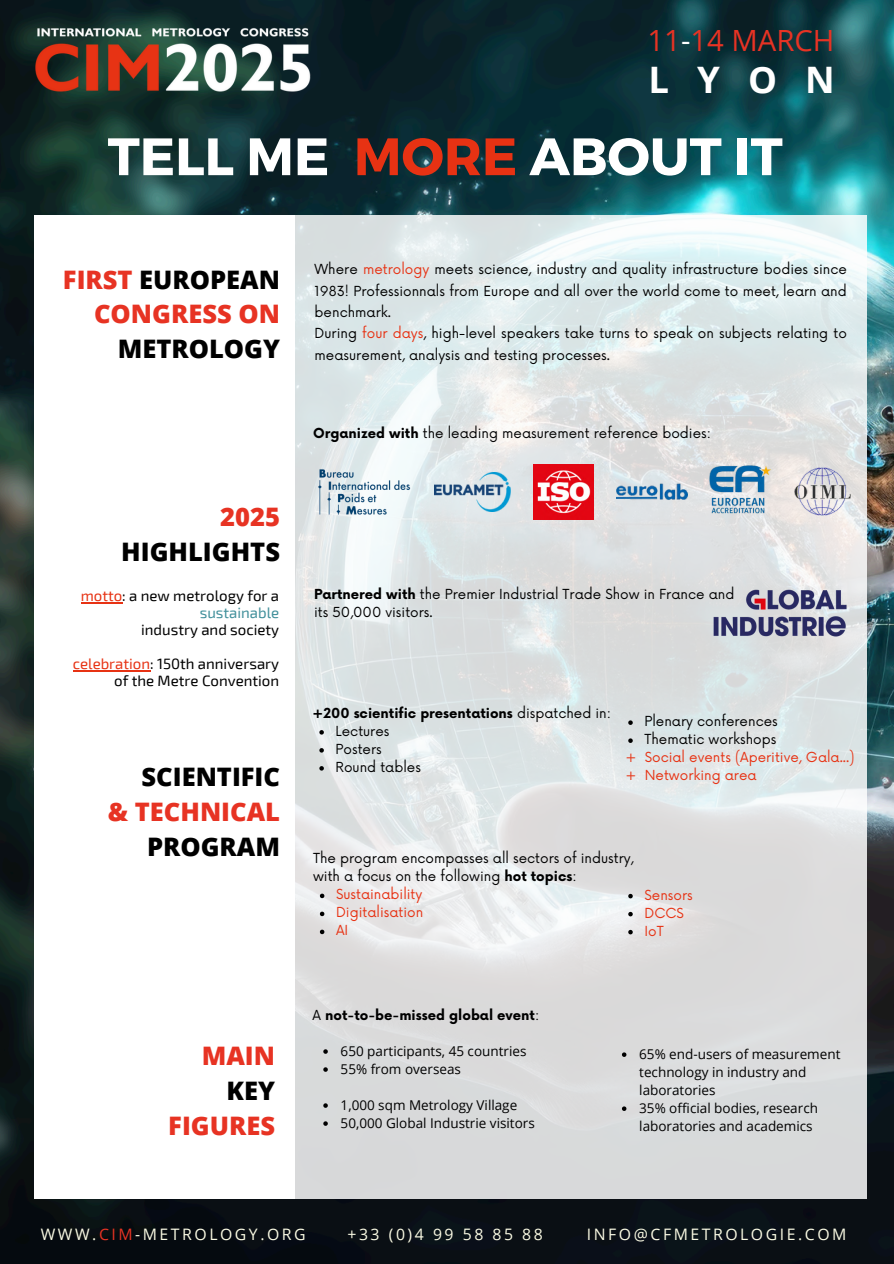
<style>
.page{position:relative;width:894px;height:1264px;background:#fff}
.page>*{position:absolute;margin:0;border:0;box-sizing:border-box;transform-origin:0 0}
.t1{font:700 52.5px "Montserrat";color:#fff}
.t2{font:700 36.45px "Open Sans";color:#fff}
.t3{font:29.25px "Open Sans";color:#e73324}
.t4{font:800 25.5px/34.8px "Open Sans";color:#000;text-align:right}
.t5{font:800 25.5px/34.8px "Open Sans";color:#e73323;text-align:right}
.t6{font:15.75px "Open Sans";letter-spacing:.16em;color:#fbfbe4}
.t7{font:15px/16.8px "Exo 2";color:#000;text-align:right}
.t8{font:13.5px/21.3px "Now";color:#000}
.t9{font:13.5px/18px "Open Sans";color:#000}
.t10{font:13.5px "Now";color:#e73213}
.t11{font:700 13.5px "Now";color:#000}
.s1{color:#fff}
.s2{color:#e73213}
.s3{color:#e73323}
.s4{color:#42909b}
.s5{color:#000}
.s6{color:#e73314}
.s7{font-weight:700}
.s8{font-weight:400}
</style>
<div class="page">
<img style="left:0;top:0;width:893px;height:1263px">
<img style="left:3px;top:17px;width:341px;height:91px">
<svg style="left:295px;top:215px;width:571px;height:983px;fill:#dbe0e1"></svg>
<img style="left:434px;top:472px;width:76px;height:39px">
<img style="left:794px;top:467px;width:56px;height:49px">
<img style="left:707px;top:459px;width:64px;height:65px">
<div style="left:34px;top:215px;width:261px;height:983px;background:#fff"></div>
<img style="left:711px;top:587px;width:137px;height:54px">
<img style="left:316px;top:468px;width:95px;height:47px">
<img style="left:616px;top:462px;width:71px;height:57px">
<img style="left:533px;top:464px;width:60px;height:55px">
<svg style="left:323px;top:1049px;width:5px;height:4px"></svg>
<svg style="left:323px;top:1067px;width:5px;height:4px"></svg>
<svg style="left:323px;top:1103px;width:5px;height:4px"></svg>
<svg style="left:323px;top:1121px;width:5px;height:4px"></svg>
<hr style="left:81px;top:602px;width:41px;height:1px;background:#e73213">
<hr style="left:73px;top:670px;width:77px;height:1px;background:#e73213">
<svg style="left:319px;top:730px;width:5px;height:4px"></svg>
<svg style="left:319px;top:748px;width:5px;height:4px"></svg>
<svg style="left:319px;top:766px;width:5px;height:4px"></svg>
<svg style="left:628px;top:720px;width:4px;height:5px"></svg>
<svg style="left:628px;top:738px;width:4px;height:5px"></svg>
<svg style="left:320px;top:893px;width:4px;height:5px"></svg>
<svg style="left:320px;top:911px;width:4px;height:5px"></svg>
<svg style="left:320px;top:929px;width:4px;height:5px"></svg>
<svg style="left:628px;top:893px;width:4px;height:5px"></svg>
<svg style="left:628px;top:911px;width:4px;height:5px"></svg>
<svg style="left:628px;top:929px;width:4px;height:5px"></svg>
<svg style="left:621px;top:1052px;width:5px;height:4px"></svg>
<svg style="left:621px;top:1106px;width:5px;height:4px"></svg>
<p class="t3" style="left:647px;top:20px;width:188px">11<span class="s1">-</span>14 MARCH</p>
<p class="t2" style="left:648px;top:54px;width:188px">LYON</p>
<p class="t1" style="left:108px;top:122px;width:676px">TELL ME <span class="s2">MORE</span> ABOUT IT</p>
<h4 class="t4" style="left:63px;top:261px;width:218px"><span class="s3">FIRST</span> EUROPEAN<br><span class="s3">CONGRESS ON<br></span>METROLOGY</h4>
<p class="t4" style="left:121px;top:499px;width:160px"><span class="s3">2025<br></span>HIGHLIGHTS</p>
<p class="t7" style="left:81px;top:587px;width:200px"><span class="s2">motto</span>: a new metrology for a <span class="s4">sustainable<br></span>industry and society</p>
<p class="t7" style="left:73px;top:654px;width:208px"><span class="s2">celebration</span>: 150th anniversary of the Metre Convention</p>
<p class="t4" style="left:108px;top:758px;width:174px">SCIENTIFIC<br><span class="s3">&amp; TECHNICAL<br></span>PROGRAM</p>
<p class="t5" style="left:168px;top:1038px;width:108px">MAIN<br><span class="s5">KEY<br></span>FIGURES</p>
<p class="t8" style="left:314px;top:259px;width:533px;text-align:justify">Where <span class="s6">metrology</span> meets science, industry and quality infrastructure bodies since 1983! Professionnals from Europe and all over the world come to meet, learn and benchmark.</p>
<p class="t8" style="left:314px;top:323px;width:533px">During <span class="s2">four days</span>, high-level speakers take turns to speak on subjects relating to measurement, analysis and testing processes.</p>
<p class="t8" style="left:313px;top:423px;width:399px"><span class="s7">Organized with</span> the leading measurement reference bodies:</p>
<p class="t8" style="left:314px;top:586px;width:421px;line-height:18px"><span class="s7">Partnered with</span> the Premier Industrial Trade Show in France and its 50,000 visitors.</p>
<p class="t11" style="left:312px;top:705px;width:300px">+200 scientific presentations <span class="s8">dispatched in:</span></p>
<p class="t8" style="left:335px;top:721px;width:55px">Lectures</p>
<p class="t8" style="left:335px;top:739px;width:48px">Posters</p>
<p class="t8" style="left:335px;top:757px;width:87px">Round tables</p>
<p class="t8" style="left:644px;top:711px;width:135px">Plenary conferences</p>
<p class="t8" style="left:644px;top:729px;width:133px">Thematic workshops</p>
<p class="t10" style="left:625px;top:749px;width:13px">+</p>
<p class="t10" style="left:644px;top:749px;width:211px">Social events (Aperitive, Gala...)</p>
<p class="t10" style="left:625px;top:767px;width:132px">+ Networking area</p>
<p class="t8" style="left:313px;top:848px;width:322px">The program encompasses all sectors of industry,</p>
<p class="t8" style="left:313px;top:866px;width:265px">with a focus on the following <span class="s7">hot topics</span>:</p>
<p class="t10" style="left:336px;top:886px;width:88px">Sustainability</p>
<p class="t10" style="left:336px;top:904px;width:89px">Digitalisation</p>
<p class="t10" style="left:336px;top:922px;width:14px">AI</p>
<p class="t10" style="left:644px;top:887px;width:50px">Sensors</p>
<p class="t10" style="left:644px;top:905px;width:41px">DCCS</p>
<h5 class="t10" style="left:644px;top:923px;width:21px">IoT</h5>
<h4 class="t11" style="left:312px;top:1007px;width:228px"><span class="s8">A</span> not-to-be-missed global event<span class="s8">:</span></h4>
<p class="t9" style="left:340px;top:1041px;width:187px">650 participants, 45 countries</p>
<p class="t9" style="left:340px;top:1059px;width:122px">55% from overseas</p>
<p class="t9" style="left:340px;top:1095px;width:178px">1,000 sqm Metrology Village</p>
<p class="t9" style="left:340px;top:1113px;width:196px">50,000 Global Industrie visitors</p>
<h5 class="t9" style="left:639px;top:1044px;width:203px">65% end-users of measurement technology in industry and laboratories<br>35% official bodies, research laboratories and academics</h5>
<p class="t6" style="left:41px;top:1222px;width:266px">WWW.<span class="s3">CIM</span>-METROLOGY.ORG</p>
<p class="t6" style="left:347px;top:1222px;width:197px">+33 (0)4 99 58 85 88</p>
<p class="t6" style="left:586px;top:1222px;width:261px">INFO@CFMETROLOGIE.COM</p>
</div>
